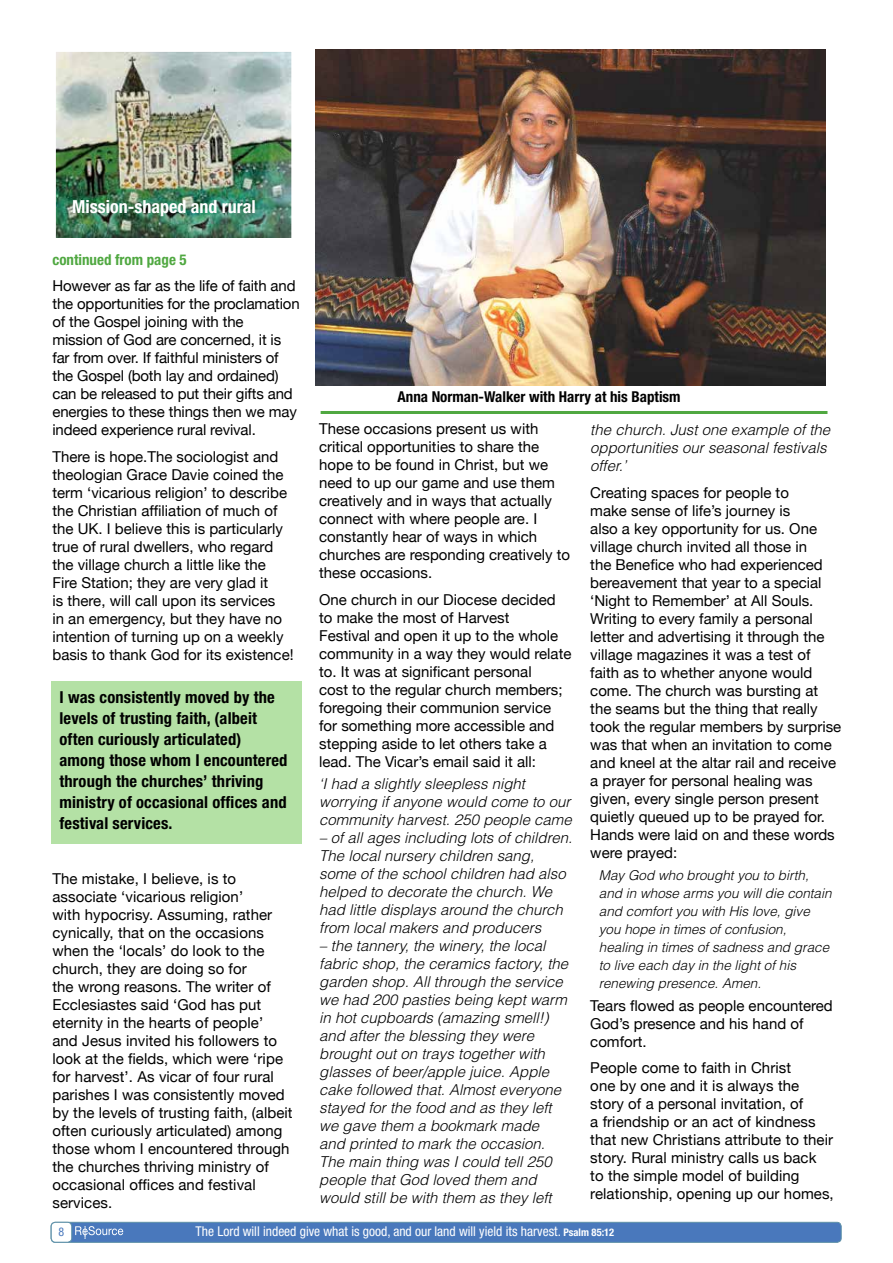
<style>
.page{position:relative;width:893px;height:1263px;background:#fff}
.page>*{position:absolute;margin:0;border:0;box-sizing:border-box;transform-origin:0 0}
.t1{font:700 condensed 18px "Helvetica Neue";color:#fff}
.t2{font:700 condensed 16.5px/21px "Helvetica Neue";letter-spacing:.01em;color:#000}
.t3{font:15px/18px "Helvetica Neue";color:#000}
.t4{font:italic 300 15px/18px "Helvetica";color:#000}
.t5{font:700 condensed 15px "Helvetica Neue";color:#000}
.t6{font:700 condensed 15px "Helvetica Neue";color:#50a841}
.t7{font:italic 300 13.5px/18px "Helvetica";color:#000}
.t8{font:condensed 13.5px "Helvetica Neue";color:#fff}
.t9{font:condensed 12px "Helvetica Neue";color:#4978bc}
.s1{font-weight:700;font-size:10.5px}
</style>
<div class="page">
<div style="left:51px;top:1222px;width:790px;height:20px;background:#4978bc;border-radius:4px"></div>
<div style="left:51px;top:1222px;width:791px;height:21px;border:1px solid #5e91a8;border-radius:4px"></div>
<div style="left:51px;top:1222px;width:21px;height:20px;background:#fff;border-radius:4px"></div>
<div style="left:51px;top:1222px;width:21px;height:20px;border:1px solid #5e91a8;border-radius:4px"></div>
<svg style="left:75px;top:1226px;width:48px;height:13px"></svg>
<img style="left:316px;top:50px;width:509px;height:336px">
<div style="left:51px;top:682px;width:250px;height:162px;background:#b4e1a5"></div>
<img style="left:57px;top:53px;width:233px;height:185px">
<div style="left:55px;top:51px;width:237px;height:190px;border:1px solid #fff"></div>
<hr style="left:321px;top:411px;width:506px;height:3px;background:#50a841">
<p class="t1" style="left:72px;top:196px;width:185px">Mission-shaped and rural</p>
<p class="t6" style="left:52px;top:250px;width:136px">continued from page 5</p>
<p class="t3" style="left:52px;top:277px;width:249px">However as far as the life of faith and the opportunities for the proclamation of the Gospel joining with the<br>mission of God are concerned, it is far from over. If faithful ministers of the Gospel (both lay and ordained) can be released to put their gifts and energies to these things then we may indeed experience rural revival.</p>
<p class="t3" style="left:52px;top:447px;width:243px">There is hope.The sociologist and theologian Grace Davie coined the term ‘vicarious religion’ to describe the Christian affiliation of much of the UK. I believe this is particularly true of rural dwellers, who regard the village church a little like the Fire Station; they are very glad it<br>is there, will call upon its services<br>in an emergency, but they have no intention of turning up on a weekly basis to thank God for its existence!</p>
<p class="t2" style="left:60px;top:686px;width:229px">I was consistently moved by the levels of trusting faith, (albeit often curiously articulated) among those whom I encountered through the churches’ thriving ministry of occasional offices and festival services.</p>
<p class="t3" style="left:52px;top:870px;width:242px">The mistake, I believe, is to associate ‘vicarious religion’<br>with hypocrisy. Assuming, rather cynically, that on the occasions when the ‘locals’ do look to the church, they are doing so for<br>the wrong reasons. The writer of<br>Ecclesiastes said ‘God has put eternity in the hearts of people’<br>and Jesus invited his followers to look at the fields, which were ‘ripe for harvest’. As vicar of four rural parishes I was consistently moved by the levels of trusting faith, (albeit often curiously articulated) among those whom I encountered through the churches thriving ministry of occasional offices and festival services.</p>
<p class="t5" style="left:398px;top:388px;width:285px">Anna Norman-Walker with Harry at his Baptism</p>
<p class="t3" style="left:319px;top:420px;width:252px">These occasions present us with critical opportunities to share the hope to be found in Christ, but we need to up our game and use them creatively and in ways that actually connect with where people are. I constantly hear of ways in which churches are responding creatively to these occasions.</p>
<p class="t3" style="left:319px;top:590px;width:254px">One church in our Diocese decided to make the most of Harvest<br>Festival and open it up to the whole community in a way they would relate to. It was at significant personal<br>cost to the regular church members; foregoing their communion service for something more accessible and stepping aside to let others take a lead. The Vicar’s email said it all:</p>
<p class="t4" style="left:319px;top:774px;width:254px">‘I had a slightly sleepless night worrying if anyone would come to our community harvest. 250 people came</p>
<p class="t4" style="left:319px;top:828px;width:255px">– of all ages including lots of children.<br>The local nursery children sang, some of the school children had also helped to decorate the church. We had little displays around the church from local makers and producers</p>
<p class="t4" style="left:319px;top:936px;width:250px">– the tannery, the winery, the local fabric shop, the ceramics factory, the garden shop. All through the service we had 200 pasties being kept warm in hot cupboards (amazing smell!) and after the blessing they were brought out on trays together with glasses of beer/apple juice. Apple cake followed that. Almost everyone stayed for the food and as they left we gave them a bookmark made and printed to mark the occasion.<br>The main thing was I could tell 250 people that God loved them and would still be with them as they left</p>
<p class="t4" style="left:590px;top:421px;width:241px">the church. Just one example of the opportunities our seasonal festivals offer.’</p>
<p class="t3" style="left:590px;top:483px;width:252px">Creating spaces for people to<br>make sense of life’s journey is<br>also a key opportunity for us. One village church invited all those in<br>the Benefice who had experienced bereavement that year to a special ‘Night to Remember’ at All Souls.<br>Writing to every family a personal letter and advertising it through the village magazines it was a test of faith as to whether anyone would come. The church was bursting at the seams but the thing that really took the regular members by surprise was that when an invitation to come and kneel at the altar rail and receive a prayer for personal healing was given, every single person present quietly queued up to be prayed for.<br>Hands were laid on and these words were prayed:</p>
<p class="t7" style="left:599px;top:866px;width:234px">May God who brought you to birth, and in whose arms you will die contain and comfort you with His love, give you hope in times of confusion, healing in times of sadness and grace to live each day in the light of his renewing presence. Amen.</p>
<p class="t3" style="left:590px;top:996px;width:244px">Tears flowed as people encountered<br>God’s presence and his hand of comfort.</p>
<p class="t3" style="left:590px;top:1058px;width:245px">People come to faith in Christ<br>one by one and it is always the story of a personal invitation, of<br>a friendship or an act of kindness that new Christians attribute to their story. Rural ministry calls us back<br>to the simple model of building relationship, opening up our homes,</p>
<p class="t9" style="left:58px;top:1225px;width:7px">8</p>
<p class="t8" style="left:196px;top:1224px;width:420px">The Lord will indeed give what is good, and our land will yield its harvest. <span class="s1">Psalm 85:12</span></p>
</div>
